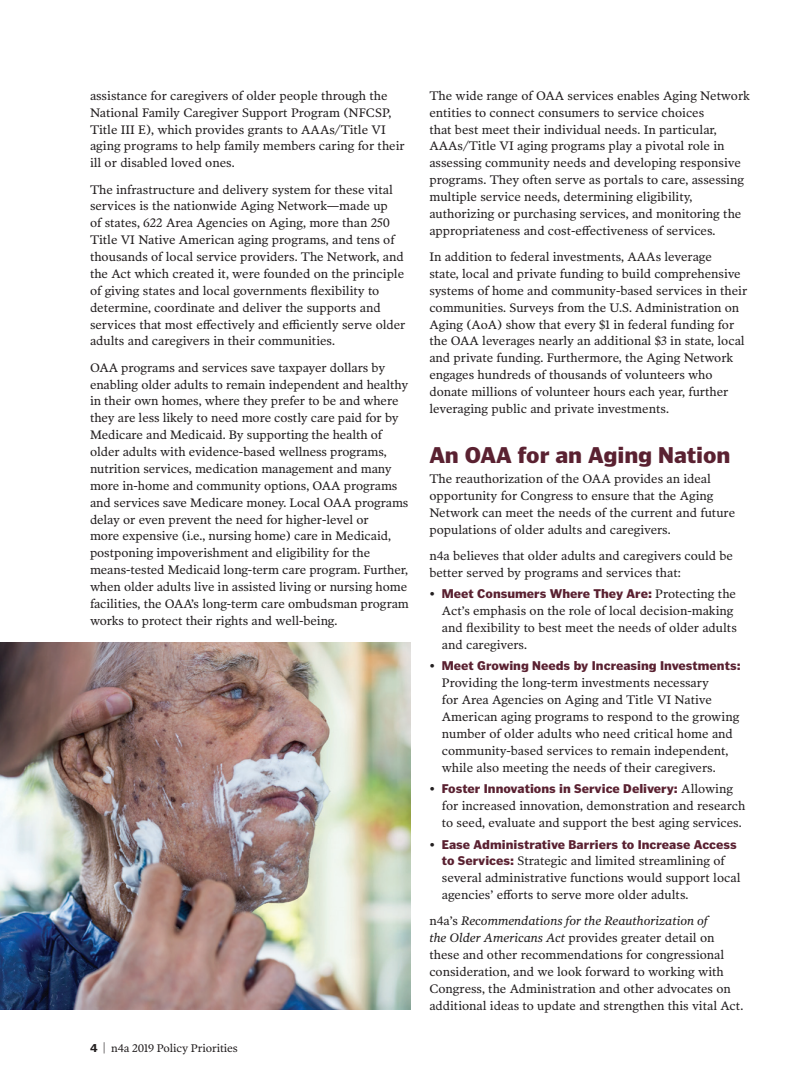
<style>
.page{position:relative;width:810px;height:1080px;background:#fff}
.page>*{position:absolute;margin:0;border:0;box-sizing:border-box;transform-origin:0 0}
.head-01{font:900 22.5px "Poynter Gothic Text";letter-spacing:-.005em;color:#5a2131}
.text{font:12.5px/16.9px "Poynter Oldstyle Text";color:#231f20}
.t1{font:11.25px "Poynter Oldstyle Text";letter-spacing:-.01em;color:#231f20}
.s1{font-family:"Poynter Gothic Text";font-weight:900}
.s2{font-family:"Poynter Gothic Text";font-weight:900;color:#5a2131}
.s3{font-style:italic}
</style>
<div class="page">
<img style="left:0;top:643px;width:411px;height:367px">
<p class="text" style="left:90px;top:87px;width:316px">assistance for caregivers of older people through the National Family Caregiver Support Program (NFCSP, Title III E), which provides grants to AAAs/Title VI aging programs to help family members caring for their ill or disabled loved ones.</p>
<p class="text" style="left:90px;top:180px;width:317px">The infrastructure and delivery system for these vital services is the nationwide Aging Network—made up<br>of states, 622 Area Agencies on Aging, more than 250<br>Title VI Native American aging programs, and tens of thousands of local service providers. The Network, and the Act which created it, were founded on the principle of giving states and local governments flexibility to determine, coordinate and deliver the supports and services that most effectively and efficiently serve older adults and caregivers in their communities.</p>
<p class="text" style="left:90px;top:359px;width:320px">OAA programs and services save taxpayer dollars by enabling older adults to remain independent and healthy in their own homes, where they prefer to be and where they are less likely to need more costly care paid for by Medicare and Medicaid. By supporting the health of older adults with evidence-based wellness programs, nutrition services, medication management and many more in-home and community options, OAA programs and services save Medicare money. Local OAA programs delay or even prevent the need for higher-level or<br>more expensive (i.e., nursing home) care in Medicaid, postponing impoverishment and eligibility for the means-tested Medicaid long-term care program. Further, when older adults live in assisted living or nursing home facilities, the OAA’s long-term care ombudsman program works to protect their rights and well-being.</p>
<p class="t1" style="left:90px;top:1041px;width:149px"><span class="s1">4</span> | n4a 2019 Policy Priorities</p>
<p class="text" style="left:429px;top:87px;width:322px">The wide range of OAA services enables Aging Network entities to connect consumers to service choices<br>that best meet their individual needs. In particular, AAAs/Title VI aging programs play a pivotal role in assessing community needs and developing responsive programs. They often serve as portals to care, assessing multiple service needs, determining eligibility, authorizing or purchasing services, and monitoring the appropriateness and cost-effectiveness of services.</p>
<p class="text" style="left:429px;top:248px;width:319px">In addition to federal investments, AAAs leverage<br>state, local and private funding to build comprehensive systems of home and community-based services in their communities. Surveys from the U.S. Administration on Aging (AoA) show that every $1 in federal funding for the OAA leverages nearly an additional $3 in state, local and private funding. Furthermore, the Aging Network engages hundreds of thousands of volunteers who donate millions of volunteer hours each year, further leveraging public and private investments.</p>
<p class="head-01" style="left:429px;top:442px;width:303px">An OAA for an Aging Nation</p>
<p class="text" style="left:429px;top:470px;width:307px">The reauthorization of the OAA provides an ideal opportunity for Congress to ensure that the Aging Network can meet the needs of the current and future populations of older adults and caregivers.</p>
<p class="text" style="left:429px;top:547px;width:305px">n4a believes that older adults and caregivers could be better served by programs and services that:</p>
<p class="text" style="left:442px;top:585px;width:297px;text-indent:-12px">• <span class="s2">Meet Consumers Where They Are:</span> Protecting the Act’s emphasis on the role of local decision-making and flexibility to best meet the needs of older adults and caregivers.</p>
<p class="text" style="left:442px;top:657px;width:300px;text-indent:-13px">• <span class="s2">Meet Growing Needs by Increasing Investments:<br></span>Providing the long-term investments necessary<br>for Area Agencies on Aging and Title VI Native American aging programs to respond to the growing number of older adults who need critical home and community-based services to remain independent, while also meeting the needs of their caregivers.</p>
<p class="text" style="left:442px;top:780px;width:305px;text-indent:-12px">• <span class="s2">Foster Innovations in Service Delivery:</span> Allowing for increased innovation, demonstration and research to seed, evaluate and support the best aging services.</p>
<p class="text" style="left:442px;top:835px;width:300px;text-indent:-12px">• <span class="s2">Ease Administrative Barriers to Increase Access to Services:</span> Strategic and limited streamlining of several administrative functions would support local agencies’ efforts to serve more older adults.</p>
<p class="text" style="left:429px;top:912px;width:315px">n4a’s <span class="s3">Recommendations for the Reauthorization of<br>the Older Americans Act</span> provides greater detail on these and other recommendations for congressional consideration, and we look forward to working with Congress, the Administration and other advocates on additional ideas to update and strengthen this vital Act.</p>
</div>
